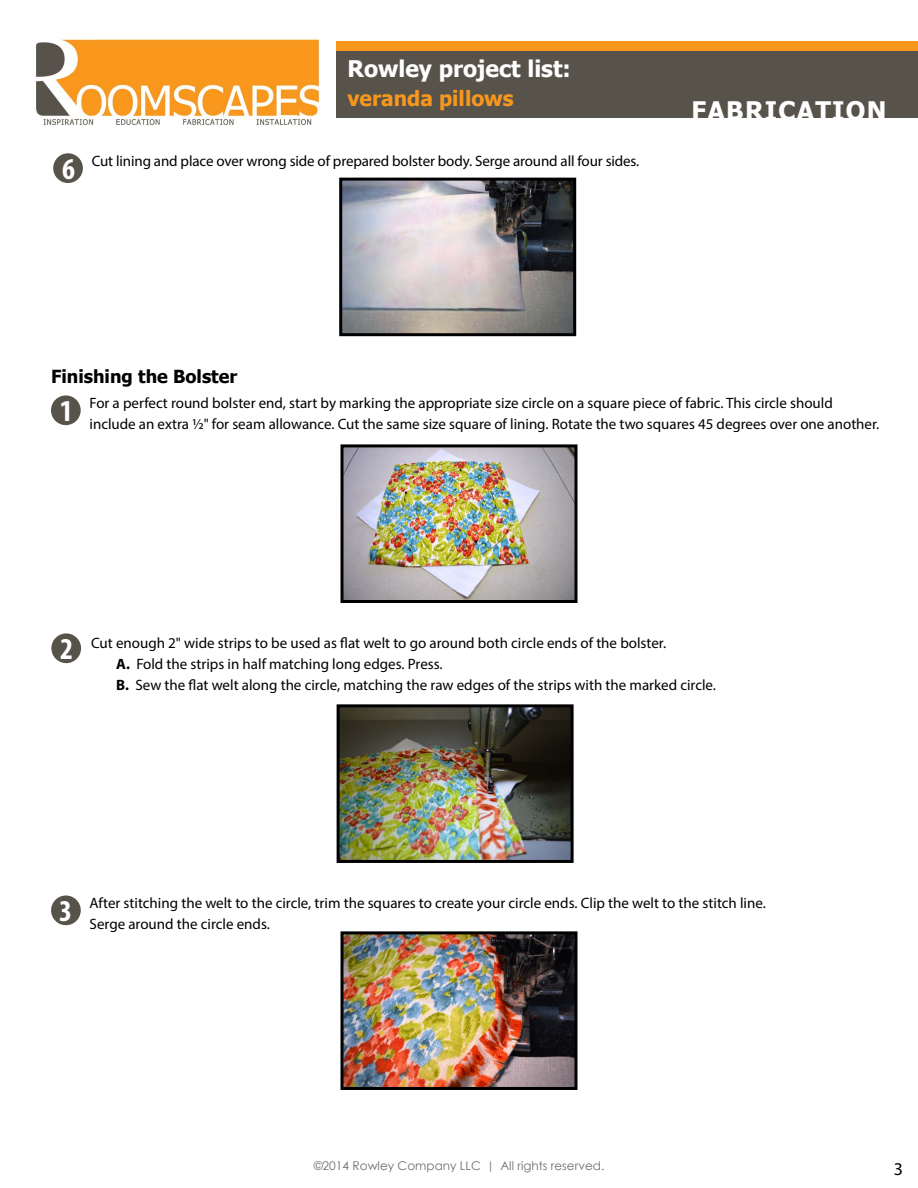
<style>
.page{position:relative;width:918px;height:1188px;background:#fff}
.page>*{position:absolute;margin:0;border:0;box-sizing:border-box;transform-origin:0 0}
.t1{font:700 condensed 30.45px "Myriad Pro";color:#fff}
.t2{font:700 25.5px "Tahoma";letter-spacing:.05em;color:#fff}
.t3{font:700 22.8px "Tahoma";color:#fff}
.t4{font:700 21px "Tahoma";color:#f8971d}
.t5{font:700 18px "Tahoma";color:#000}
.t6{font:18px "Myriad Pro";color:#000}
.t7{font:15px/21px "Myriad Pro";color:#000}
.t8{font:12px "Century Gothic";color:#6d6e71}
.s1{font-weight:700;font-stretch:condensed;font-size:30.45px;color:#fff}
.s2{font-weight:700}
.s3{font-family:"Tw Cen"}
</style>
<div class="page">
<div style="left:337px;top:41px;width:581px;height:77px;background:#57534b"></div>
<img style="left:36px;top:39px;width:284px;height:87px">
<div style="left:337px;top:41px;width:581px;height:10px;background:#f8971d"></div>
<div style="left:51px;top:395px;width:30px;height:30px;background:#57534b;border-radius:50%"></div>
<div style="left:51px;top:633px;width:30px;height:30px;background:#57534b;border-radius:50%"></div>
<img style="left:344px;top:448px;width:230px;height:151px">
<div style="left:340px;top:444px;width:238px;height:159px;border:3px solid #000"></div>
<img style="left:341px;top:708px;width:229px;height:151px">
<div style="left:337px;top:704px;width:237px;height:159px;border:3px solid #000"></div>
<div style="left:53px;top:153px;width:30px;height:30px;background:#57534b;border-radius:50%"></div>
<img style="left:343px;top:182px;width:229px;height:150px">
<div style="left:339px;top:178px;width:237px;height:158px;border:3px solid #000"></div>
<div style="left:51px;top:896px;width:30px;height:29px;background:#57534b;border-radius:50%"></div>
<img style="left:344px;top:935px;width:230px;height:151px">
<div style="left:340px;top:931px;width:238px;height:159px;border:3px solid #000"></div>
<h3 class="t3" style="left:347px;top:53px;width:225px">Rowley project list:</h3>
<h3 class="t4" style="left:347px;top:83px;width:168px">veranda pillows</h3>
<p class="t7" style="left:62px;top:150px;width:579px"><span class="s1">6</span> Cut lining and place over wrong side of prepared bolster body. Serge around all four sides.</p>
<h2 class="t2" style="left:691px;top:92px;width:197px">FABRICATION</h2>
<p class="t5" style="left:51px;top:363px;width:188px">Finishing the Bolster</p>
<h1 class="t1" style="left:60px;top:392px;width:14px">1</h1>
<p class="t7" style="left:90px;top:392px;width:791px">For a perfect round bolster end, start by marking the appropriate size circle on a square piece of fabric. This circle should include an extra ½" for seam allowance. Cut the same size square of lining. Rotate the two squares 45 degrees over one another.</p>
<h1 class="t1" style="left:60px;top:630px;width:14px">2</h1>
<p class="t7" style="left:116px;top:632px;width:601px;text-indent:-25px">Cut enough 2" wide strips to be used as flat welt to go around both circle ends of the bolster.<br><span class="s2">A.</span> Fold the strips in half matching long edges. Press.<br><span class="s2">B.</span> Sew the flat welt along the circle, matching the raw edges of the strips with the marked circle.</p>
<h1 class="t1" style="left:59px;top:892px;width:14px">3</h1>
<p class="t7" style="left:90px;top:892px;width:678px">After stitching the welt to the circle, trim the squares to create your circle ends. Clip the welt to the stitch line.<br>Serge around the circle ends.</p>
<p class="t8" style="left:314px;top:1157px;width:292px">©2014 Rowley Company LLC <span class="s3">|</span> All rights reserved.</p>
<p class="t6" style="left:894px;top:1158px;width:11px">3</p>
</div>
